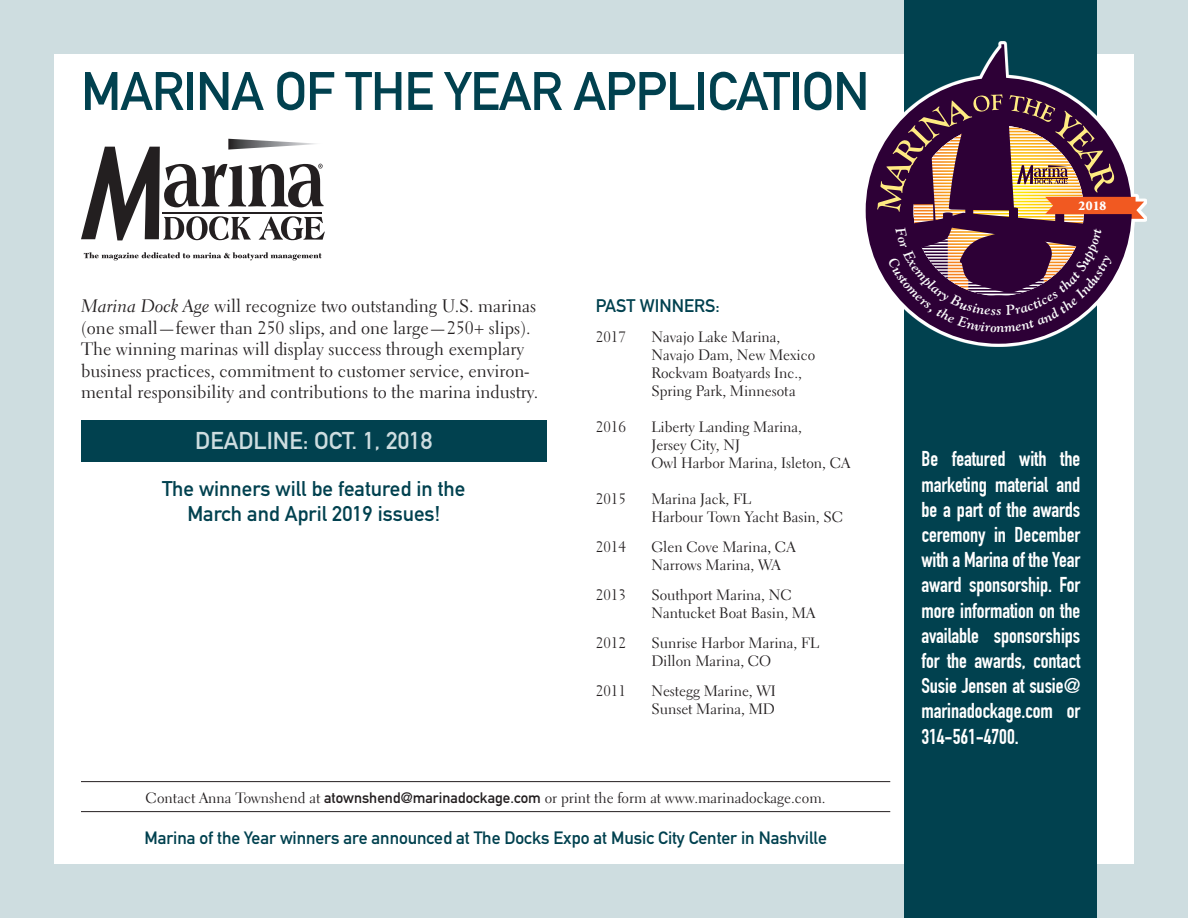
<style>
.page{position:relative;width:1188px;height:918px;background:#cedde0}
.page>*{position:absolute;margin:0;border:0;box-sizing:border-box;transform-origin:0 0}
.t1{font:53.25px "DIN Mittelschrift";letter-spacing:-.02em;color:#01414f}
.t2{font:24px "DIN Mittelschrift";color:#cedde0}
.t3{font:700 21px/25.2px "DIN Condensed";letter-spacing:-.005em;color:#fff;text-align:justify}
.t4{font:21px/25.2px "DIN Mittelschrift";color:#01414f;text-align:center}
.t5{font:18px/21.6px "Electra LH";color:#231f20}
.t6{font:18px "DIN Mittelschrift";color:#01414f}
.t7{font:17.7px "DIN Mittelschrift";letter-spacing:-.005em;color:#01414f}
.t8{font:15px/18px "Electra LH";color:#231f20}
.t9{font:900 13.5px "Minion";color:#fff}
.s1{font-family:"Electra LH Cursive"}
.s2{font-family:"DIN Mittelschrift"}
</style>
<div class="page">
<div style="left:54px;top:54px;width:1080px;height:810px;background:#fff"></div>
<div style="left:81px;top:421px;width:465px;height:41px;background:#01414f"></div>
<svg style="left:84px;top:252px;width:238px;height:8px"></svg>
<svg style="left:81px;top:139px;width:244px;height:101px"></svg>
<hr style="left:162px;top:212px;width:160px;height:2px;background:#231f20">
<hr style="left:81px;top:781px;width:809px;height:1px;background:#231f20">
<hr style="left:81px;top:811px;width:809px;height:1px;background:#231f20">
<div style="left:904px;top:0;width:193px;height:918px;background:#01414f"></div>
<svg style="left:865px;top:41px;width:282px;height:306px"></svg>
<div style="left:866px;top:78px;width:266px;height:266px;background:#2d0036;border-radius:50%"></div>
<svg style="left:876px;top:44px;width:268px;height:288px"></svg>
<h1 class="t1" style="left:81px;top:60px;width:790px">MARINA OF THE YEAR APPLICATION</h1>
<p class="t5" style="left:81px;top:295px;width:459px"><span class="s1">Marina Dock Age</span> will recognize two outstanding U.S. marinas (one small—fewer than 250 slips, and one large—250+ slips).<br>The winning marinas will display success through exemplary business practices, commitment to customer service, environ&shy;mental responsibility and contributions to the marina industry.</p>
<h2 class="t2" style="left:195px;top:426px;width:239px">DEADLINE: OCT. 1, 2018</h2>
<h3 class="t4" style="left:162px;top:476px;width:305px">The winners will be featured in the<br>March and April 2019 issues!</h3>
<p class="t6" style="left:596px;top:295px;width:125px">PAST WINNERS:</p>
<p class="t8" style="left:596px;top:328px;width:31px">2017</p>
<p class="t8" style="left:651px;top:328px;width:165px">Navajo Lake Marina,<br>Navajo Dam, New Mexico<br>Rockvam Boatyards Inc.,<br>Spring Park, Minnesota</p>
<p class="t8" style="left:596px;top:418px;width:31px">2016</p>
<p class="t8" style="left:651px;top:418px;width:200px">Liberty Landing Marina,<br>Jersey City, NJ<br>Owl Harbor Marina, Isleton, CA</p>
<p class="t8" style="left:596px;top:490px;width:31px">2015</p>
<p class="t8" style="left:651px;top:490px;width:193px">Marina Jack, FL<br>Harbour Town Yacht Basin, SC</p>
<p class="t8" style="left:596px;top:538px;width:31px">2014</p>
<p class="t8" style="left:651px;top:538px;width:146px">Glen Cove Marina, CA<br>Narrows Marina, WA</p>
<p class="t8" style="left:596px;top:586px;width:31px">2013</p>
<p class="t8" style="left:651px;top:586px;width:165px">Southport Marina, NC<br>Nantucket Boat Basin, MA</p>
<p class="t8" style="left:596px;top:634px;width:31px">2012</p>
<p class="t8" style="left:651px;top:634px;width:170px">Sunrise Harbor Marina, FL<br>Dillon Marina, CO</p>
<p class="t8" style="left:596px;top:682px;width:31px">2011</p>
<p class="t8" style="left:651px;top:682px;width:126px">Nestegg Marine, WI<br>Sunset Marina, MD</p>
<p class="t8" style="left:146px;top:789px;width:681px">Contact Anna Townshend at <span class="s2">atownshend@marinadockage.com</span> or print the form at www.marinadockage.com.</p>
<p class="t7" style="left:144px;top:828px;width:684px">Marina of the Year winners are announced at The Docks Expo at Music City Center in Nashville</p>
<p class="t9" style="left:1078px;top:199px;width:29px">2018</p>
<p class="t3" style="left:922px;top:447px;width:160px">Be featured with the marketing material and be a part of the awards ceremony in December with a Marina of the Year award sponsorship. For more information on the available sponsorships for the awards, contact Susie Jensen at susie@ marinadockage.com or 314-561-4700.</p>
</div>
